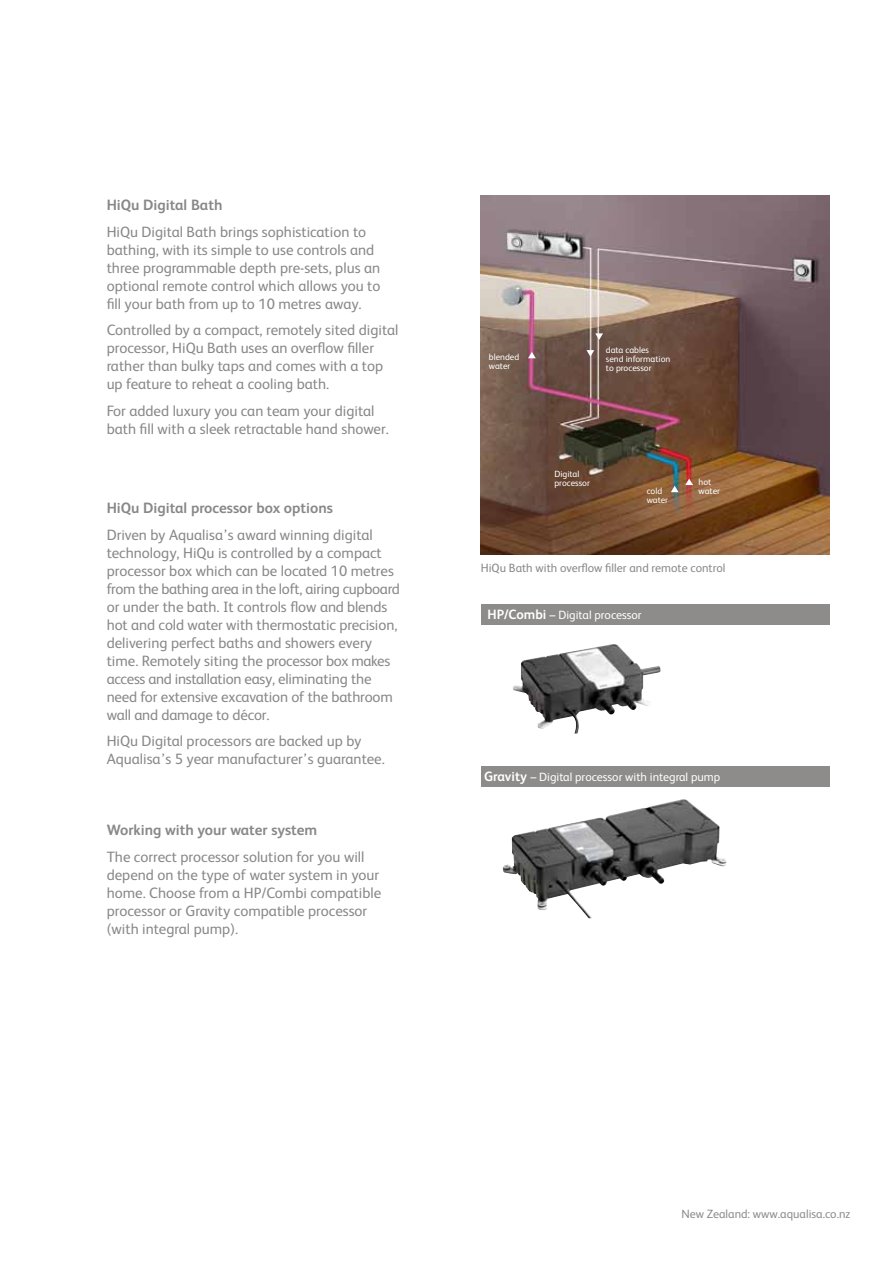
<style>
.page{position:relative;width:893px;height:1263px;background:#fff}
.page>*{position:absolute;margin:0;border:0;box-sizing:border-box;transform-origin:0 0}
.t1{font:15px/18px "FS Albert";color:#87888a}
.t2{font:700 15px "FS Albert";color:#87888a}
.t3{font:12px "FS Albert";color:#fff}
.t4{font:12px "FS Albert";color:#87888a}
.t5{font:12px "FS Albert";color:#8e8c8a}
.t6{font:9px/9px "FS Albert";color:#fff}
.s1{font-weight:700;font-size:13.5px}
</style>
<div class="page">
<img style="left:481px;top:196px;width:349px;height:358px">
<svg style="left:685px;top:479px;width:8px;height:6px"></svg>
<svg style="left:671px;top:486px;width:8px;height:6px"></svg>
<svg style="left:528px;top:352px;width:8px;height:6px"></svg>
<svg style="left:595px;top:333px;width:8px;height:7px"></svg>
<svg style="left:586px;top:350px;width:8px;height:7px"></svg>
<img style="left:503px;top:799px;width:223px;height:119px">
<img style="left:513px;top:644px;width:148px;height:89px">
<div style="left:481px;top:766px;width:349px;height:21px;background:#8e8c8a"></div>
<div style="left:481px;top:604px;width:349px;height:21px;background:#8e8c8a"></div>
<p class="t2" style="left:107px;top:196px;width:117px">HiQu Digital Bath</p>
<p class="t1" style="left:107px;top:222px;width:275px">HiQu Digital Bath brings sophistication to bathing, with its simple to use controls and three programmable depth pre-sets, plus an optional remote control which allows you to fill your bath from up to 10 metres away.</p>
<p class="t1" style="left:107px;top:321px;width:293px">Controlled by a compact, remotely sited digital processor, HiQu Bath uses an overflow filler rather than bulky taps and comes with a top up feature to reheat a cooling bath.</p>
<p class="t1" style="left:107px;top:401px;width:284px">For added luxury you can team your digital bath fill with a sleek retractable hand shower.</p>
<p class="t2" style="left:107px;top:499px;width:228px">HiQu Digital processor box options</p>
<p class="t1" style="left:107px;top:525px;width:295px">Driven by Aqualisa’s award winning digital technology, HiQu is controlled by a compact processor box which can be located 10 metres from the bathing area in the loft, airing cupboard or under the bath. It controls flow and blends hot and cold water with thermostatic precision, delivering perfect baths and showers every time. Remotely siting the processor box makes access and installation easy, eliminating the need for extensive excavation of the bathroom wall and damage to décor.</p>
<p class="t1" style="left:107px;top:732px;width:280px">HiQu Digital processors are backed up by<br>Aqualisa’s 5 year manufacturer’s guarantee.</p>
<p class="t2" style="left:107px;top:821px;width:212px">Working with your water system</p>
<p class="t1" style="left:107px;top:847px;width:276px">The correct processor solution for you will depend on the type of water system in your home. Choose from a HP/Combi compatible processor or Gravity compatible processor (with integral pump).</p>
<p class="t6" style="left:489px;top:353px;width:32px">blended water</p>
<p class="t6" style="left:606px;top:345px;width:66px">data cables<br>send information to processor</p>
<p class="t6" style="left:554px;top:470px;width:37px">Digital processor</p>
<p class="t6" style="left:699px;top:478px;width:14px">hot</p>
<p class="t6" style="left:647px;top:486px;width:17px">cold</p>
<p class="t6" style="left:699px;top:487px;width:23px">water</p>
<p class="t6" style="left:647px;top:495px;width:23px">water</p>
<p class="t4" style="left:481px;top:561px;width:246px">HiQu Bath with overflow filler and remote control</p>
<p class="t3" style="left:487px;top:608px;width:156px"><span class="s1">HP/Combi</span> – Digital processor</p>
<p class="t3" style="left:484px;top:770px;width:238px"><span class="s1">Gravity</span> – Digital processor with integral pump</p>
<p class="t5" style="left:681px;top:1206px;width:170px">New Zealand: www.aqualisa.co.nz</p>
</div>
